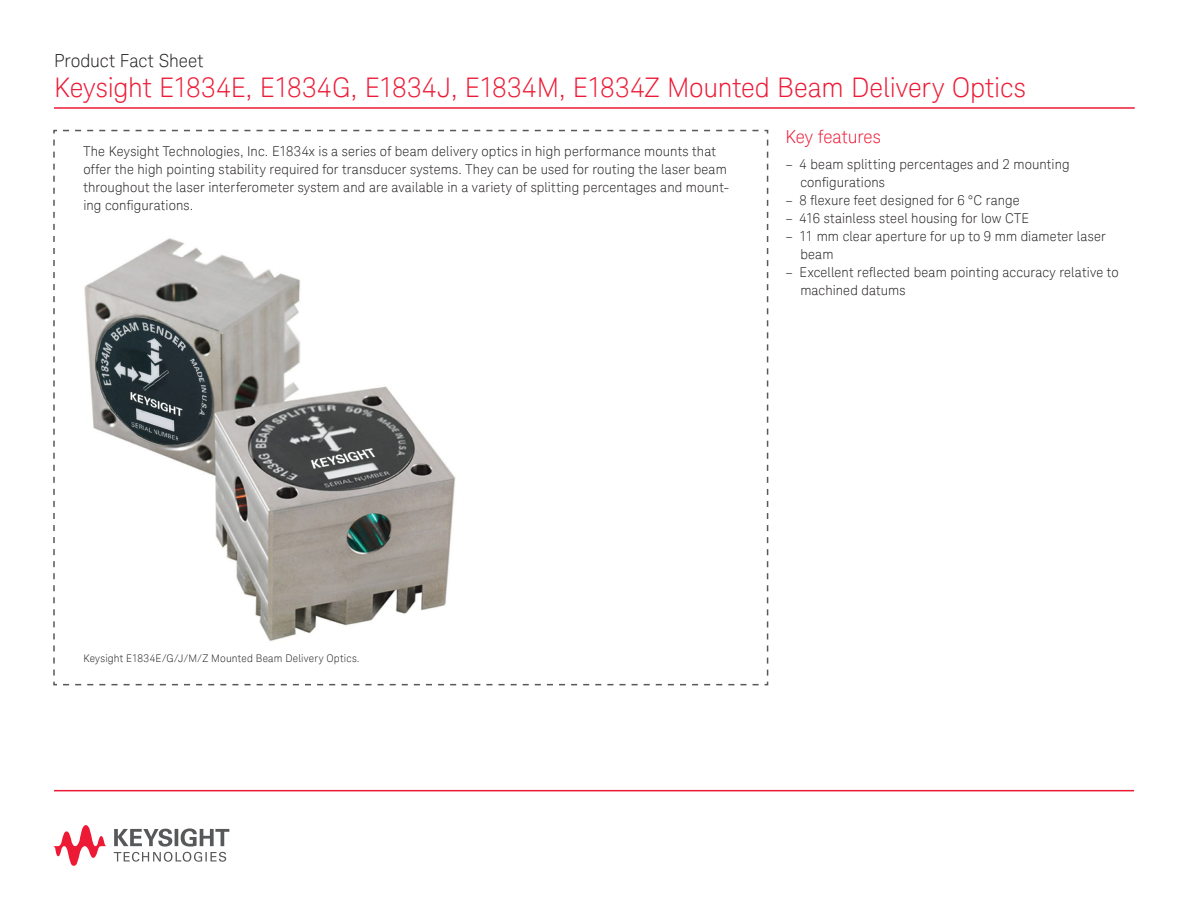
<style>
.page{position:relative;width:1188px;height:918px;background:#fff}
.page>*{position:absolute;margin:0;border:0;box-sizing:border-box;transform-origin:0 0}
.K_Title_-_Main{font:300 27px "Keysight Sans";letter-spacing:-.005em;color:#ed1a36}
.K_Title_-_Document_T{font:300 18px "Keysight Sans";color:#231f20}
.K_Heading_2{font:300 18px "Keysight Sans";color:#ed1a36}
.K_Body_Text{font:300 13.5px/18px "Keysight Sans";letter-spacing:.01em;color:#231f20}
.K_Captions{font:300 10.5px "Keysight Sans";letter-spacing:.02em;color:#231f20}
</style>
<div class="page">
<svg style="left:53px;top:129px;width:716px;height:557px"></svg>
<hr style="left:54px;top:790px;width:1080px;height:1px;background:#ed1a36">
<hr style="left:54px;top:107px;width:1081px;height:2px;background:#ed1a36">
<img style="left:83px;top:230px;width:396px;height:420px">
<svg style="left:114px;top:828px;width:115px;height:34px"></svg>
<svg style="left:53px;top:825px;width:53px;height:41px"></svg>
<p class="K_Title_-_Document_T" style="left:54px;top:50px;width:151px">Product Fact Sheet</p>
<p class="K_Title_-_Main" style="left:54px;top:72px;width:973px">Keysight E1834E, E1834G, E1834J, E1834M, E1834Z Mounted Beam Delivery Optics</p>
<p class="K_Body_Text" style="left:83px;top:143px;width:648px">The Keysight Technologies, Inc. E1834x is a series of beam delivery optics in high performance mounts that offer the high pointing stability required for transducer systems. They can be used for routing the laser beam throughout the laser interferometer system and are available in a variety of splitting percentages and mount&shy;ing configurations.</p>
<p class="K_Heading_2" style="left:785px;top:126px;width:97px">Key features</p>
<p class="K_Body_Text" style="left:800px;top:156px;width:271px;text-indent:-15px">– 4 beam splitting percentages and 2 mounting configurations</p>
<p class="K_Body_Text" style="left:785px;top:192px;width:236px">– 8 flexure feet designed for 6 °C range</p>
<p class="K_Body_Text" style="left:785px;top:210px;width:245px">– 416 stainless steel housing for low CTE</p>
<p class="K_Body_Text" style="left:800px;top:228px;width:307px;text-indent:-15px">– 11 mm clear aperture for up to 9 mm diameter laser beam</p>
<p class="K_Body_Text" style="left:800px;top:264px;width:320px;text-indent:-15px">– Excellent reflected beam pointing accuracy relative to machined datums</p>
<p class="K_Captions" style="left:83px;top:652px;width:278px">Keysight E1834E/G/J/M/Z Mounted Beam Delivery Optics.</p>
</div>
